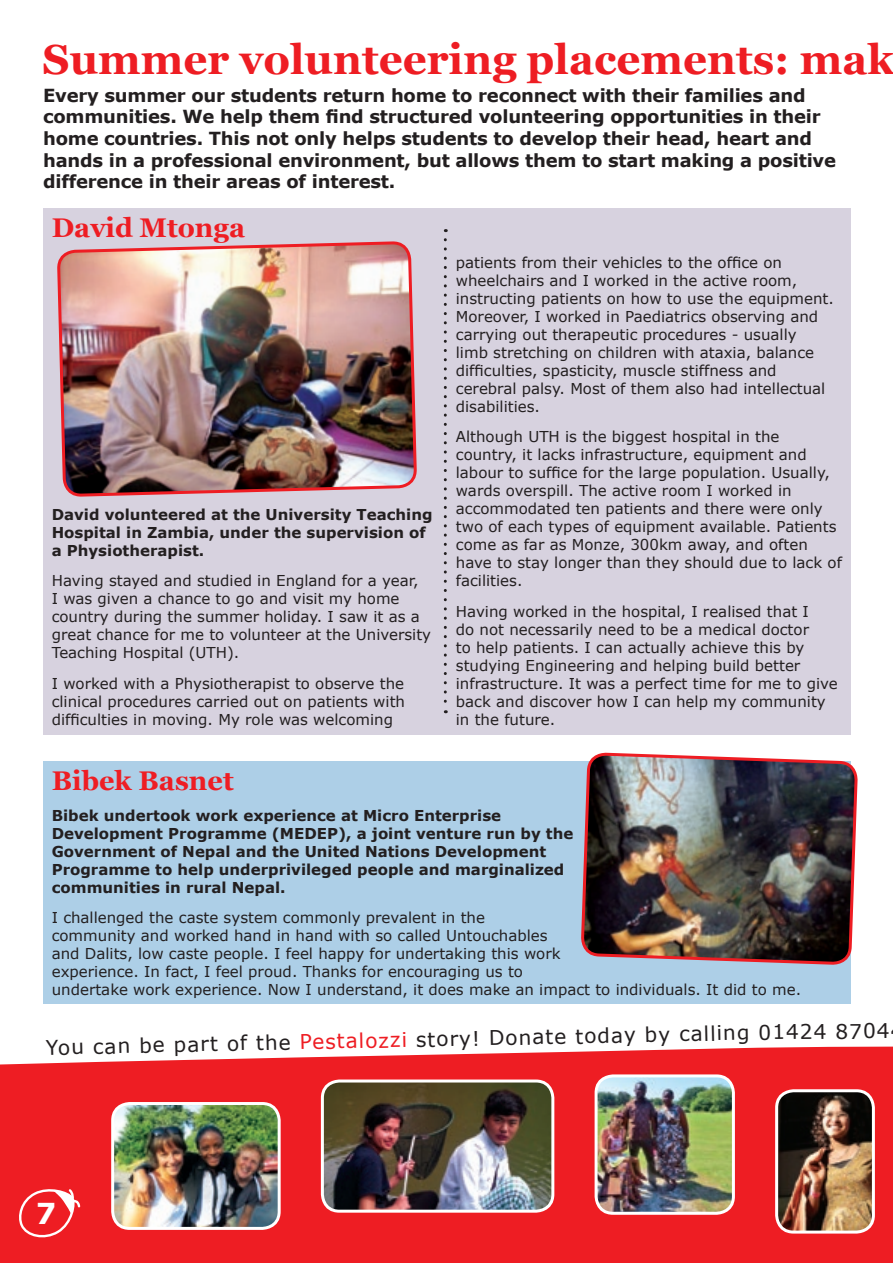
<style>
.page{position:relative;width:893px;height:1263px;background:#fff}
.page>*{position:absolute;margin:0;border:0;box-sizing:border-box;transform-origin:0 0}
.t1{font:700 42px "Georgia";color:#ee1d23}
.t2{font:700 28.8px "Verdana";color:#fff}
.t3{font:700 27px "Georgia";color:#ee1d23}
.t4{font:20.25px "Verdana";color:#231f20}
.t5{font:700 18px/21.6px "Verdana";letter-spacing:-.015em;color:#231f20}
.t6{font:15px/18px "Verdana";color:#231f20}
.t7{font:700 15px/18px "Verdana";color:#231f20}
.s1{color:#ee1d23}
</style>
<div class="page">
<svg style="left:0;top:998px;width:893px;height:265px"></svg>
<svg style="left:18px;top:1186px;width:64px;height:54px;background:#f04045"></svg>
<div style="left:43px;top:208px;width:807px;height:526px;background:#d7d2df"></div>
<div style="left:43px;top:761px;width:807px;height:243px;background:#adcfe7"></div>
<svg style="left:444px;top:240px;width:3px;height:473px"></svg>
<img style="left:113px;top:1103px;width:166px;height:125px">
<div style="left:111px;top:1102px;width:170px;height:128px;border:3px solid #fff;border-radius:17px"></div>
<img style="left:322px;top:1081px;width:231px;height:130px">
<div style="left:321px;top:1079px;width:233px;height:134px;border:3px solid #fff;border-radius:17px"></div>
<img style="left:596px;top:1076px;width:137px;height:137px">
<div style="left:595px;top:1074px;width:140px;height:141px;border:3px solid #fff;border-radius:17px"></div>
<img style="left:777px;top:1091px;width:96px;height:141px">
<div style="left:775px;top:1089px;width:100px;height:144px;border:3px solid #fff;border-radius:17px"></div>
<img style="left:581px;top:752px;width:277px;height:214px">
<img style="left:58px;top:241px;width:358px;height:256px">
<h1 class="t1" style="left:43px;top:28px;width:853px">Summer volunteering placements: mak</h1>
<p class="t5" style="left:43px;top:85px;width:794px">Every summer our students return home to reconnect with their families and communities. We help them find structured volunteering opportunities in their home countries. This not only helps students to develop their head, heart and hands in a professional environment, but allows them to start making a positive difference in their areas of interest.</p>
<h3 class="t3" style="left:52px;top:207px;width:195px">David Mtonga</h3>
<p class="t7" style="left:52px;top:505px;width:382px">David volunteered at the University Teaching<br>Hospital in Zambia, under the supervision of a Physiotherapist.</p>
<p class="t6" style="left:52px;top:572px;width:381px">Having stayed and studied in England for a year,<br>I was given a chance to go and visit my home country during the summer holiday. I saw it as a great chance for me to volunteer at the University Teaching Hospital (UTH).</p>
<p class="t6" style="left:52px;top:675px;width:355px;text-align:justify">I worked with a Physiotherapist to observe the clinical procedures carried out on patients with difficulties in moving. My role was welcoming</p>
<p class="t6" style="left:456px;top:253px;width:380px">patients from their vehicles to the office on wheelchairs and I worked in the active room, instructing patients on how to use the equipment.<br>Moreover, I worked in Paediatrics observing and carrying out therapeutic procedures - usually<br>limb stretching on children with ataxia, balance difficulties, spasticity, muscle stiffness and cerebral palsy. Most of them also had intellectual disabilities.</p>
<p class="t6" style="left:456px;top:428px;width:388px">Although UTH is the biggest hospital in the country, it lacks infrastructure, equipment and labour to suffice for the large population. Usually, wards overspill. The active room I worked in accommodated ten patients and there were only two of each types of equipment available. Patients come as far as Monze, 300km away, and often have to stay longer than they should due to lack of facilities.</p>
<p class="t6" style="left:456px;top:603px;width:383px">Having worked in the hospital, I realised that I<br>do not necessarily need to be a medical doctor<br>to help patients. I can actually achieve this by studying Engineering and helping build better infrastructure. It was a perfect time for me to give back and discover how I can help my community in the future.</p>
<h3 class="t3" style="left:52px;top:760px;width:183px">Bibek Basnet</h3>
<p class="t7" style="left:52px;top:806px;width:523px">Bibek undertook work experience at Micro Enterprise Development Programme (MEDEP), a joint venture run by the Government of Nepal and the United Nations Development Programme to help underprivileged people and marginalized communities in rural Nepal.</p>
<p class="t6" style="left:52px;top:909px;width:751px">I challenged the caste system commonly prevalent in the<br>community and worked hand in hand with so called Untouchables<br>and Dalits, low caste people. I feel happy for undertaking this work<br>experience. In fact, I feel proud. Thanks for encouraging us to<br>undertake work experience. Now I understand, it does make an impact to individuals. It did to me.</p>
<h3 class="t4" style="left:46px;top:1033px;width:782px;rotate:-1deg">You can be part of the <span class="s1">Pestalozzi</span> story! Donate today by calling 01424</h3>
<h3 class="t4" style="left:835px;top:1018px;width:56px">8704</h3>
<h2 class="t2" style="left:36px;top:1194px;width:22px">7</h2>
</div>
